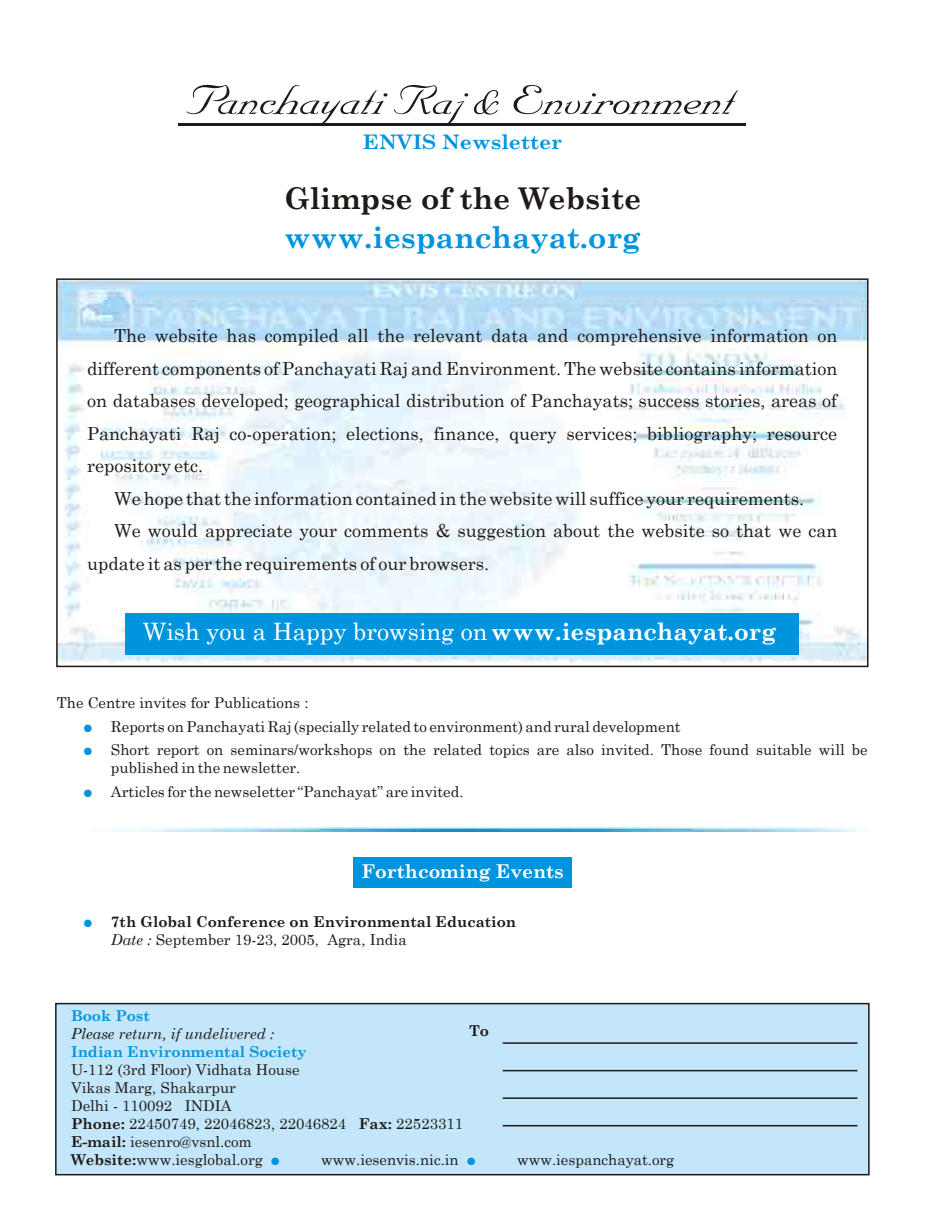
<style>
.page{position:relative;width:951px;height:1225px;background:#fff}
.page>*{position:absolute;margin:0;border:0;box-sizing:border-box;transform-origin:0 0}
.t1{font:49.5px "Nuptial BT";color:#1f1a17;scale:1.19 1}
.t2{font:700 30px "Century Schoolbook";color:#0094de}
.t3{font:700 30px "Century Schoolbook";color:#1f1a17}
.t4{font:24px "Century Schoolbook";color:#fff}
.t5{font:700 20.1px "Century Schoolbook";color:#0094de;scale:1.05 1}
.t6{font:700 19.05px "Century Schoolbook";color:#fff}
.t7{font:18px "Century Schoolbook";color:#1f1a17}
.t8{font:15px/18px "Century Schoolbook";color:#1f1a17}
.t9{font:700 15px/18px "Century Schoolbook";color:#1f1a17}
.t10{font:700 15px "Century Schoolbook";color:#0094de}
.t11{font:italic 15px "Century Schoolbook";color:#1f1a17}
.t12{font:10.5px "Zapf Dingbats";color:#0094de}
.s1{font-weight:700}
.s2{color:#0094de}
.s3{font-weight:400;font-style:italic}
.s4{font-weight:400}
</style>
<div class="page">
<img style="left:59px;top:281px;width:806px;height:382px">
<div style="left:56px;top:278px;width:812px;height:389px;border:2px solid #1f1a17"></div>
<hr style="left:179px;top:123px;width:566px;height:3px;background:#1f1a17">
<div style="left:55px;top:1003px;width:814px;height:172px;background:#c4e6fa;border:2px solid #1f1a17"></div>
<hr style="left:502px;top:1042px;width:355px;height:2px;background:#1f1a17">
<hr style="left:502px;top:1070px;width:355px;height:1px;background:#1f1a17">
<hr style="left:502px;top:1097px;width:355px;height:2px;background:#1f1a17">
<hr style="left:502px;top:1125px;width:355px;height:1px;background:#1f1a17">
<div style="left:125px;top:613px;width:673px;height:41px;background:#0094de"></div>
<div style="left:353px;top:857px;width:218px;height:31px;background:#0094de"></div>
<img style="left:116px;top:828px;width:739px;height:3px">
<h1 class="t1" style="left:189px;top:76px;width:460px">Panchayati Raj &amp; Environment</h1>
<p class="t5" style="left:363px;top:134px;width:191px">ENVIS Newsletter</p>
<h2 class="t3" style="left:284px;top:187px;width:358px">Glimpse of the Website</h2>
<h2 class="t2" style="left:284px;top:226px;width:358px">www.iespanchayat.org</h2>
<p class="t7" style="left:114px;top:329px;width:724px">The website has compiled all the relevant data and comprehensive information on</p>
<p class="t7" style="left:87px;top:361px;width:751px">different components of Panchayati Raj and Environment. The website contains information</p>
<p class="t7" style="left:87px;top:394px;width:751px">on databases developed; geographical distribution of Panchayats; success stories, areas of</p>
<p class="t7" style="left:87px;top:426px;width:751px">Panchayati Raj co-operation; elections, finance, query services; bibliography; resource</p>
<p class="t7" style="left:87px;top:459px;width:117px">repository etc.</p>
<p class="t7" style="left:114px;top:491px;width:691px">We hope that the information contained in the website will suffice your requirements.</p>
<p class="t7" style="left:114px;top:524px;width:724px">We would appreciate your comments &amp; suggestion about the website so that we can</p>
<p class="t7" style="left:87px;top:556px;width:403px">update it as per the requirements of our browsers.</p>
<h3 class="t4" style="left:143px;top:622px;width:634px">Wish you a Happy browsing on<span class="s1">www.iespanchayat.org</span></h3>
<p class="t8" style="left:111px;top:692px;width:758px;line-height:23.9px;text-indent:-54px">The Centre invites for Publications :<br>Reports on Panchayati Raj (specially related to environment) and rural development<br>Short report on seminars/workshops on the related topics are also invited. Those found suitable will be</p>
<p class="t8" style="left:111px;top:757px;width:354px;line-height:23.9px">published in the newsletter.<br>Articles for the newseletter “Panchayat” are invited.</p>
<p class="t12" style="left:84px;top:723px;width:9px">●</p>
<p class="t12" style="left:84px;top:747px;width:9px">●</p>
<p class="t12" style="left:84px;top:789px;width:9px">●</p>
<p class="t6" style="left:361px;top:864px;width:204px">Forthcoming Events</p>
<p class="t9" style="left:111px;top:913px;width:406px;text-indent:-27px"><span class="s2">●</span> 7th Global Conference on Environmental Education<br><span class="s3">Date :</span> <span class="s4">September 19-23, 2005, Agra, India</span></p>
<p class="t10" style="left:71px;top:1010px;width:80px">Book Post</p>
<p class="t10" style="left:71px;top:1046px;width:237px">Indian Environmental Society</p>
<p class="t9" style="left:469px;top:1023px;width:21px">To</p>
<p class="t11" style="left:71px;top:1028px;width:205px">Please return, if undelivered :</p>
<p class="t8" style="left:71px;top:1062px;width:393px">U-112 (3rd Floor) Vidhata House<br>Vikas Marg, Shakarpur<br>Delhi - 110092 INDIA<br><span class="s1">Phone:</span> 22450749, 22046823, 22046824 <span class="s1">Fax:</span> 22523311<br><span class="s1">E-mail:</span> iesenro@vsnl.com<br><span class="s1">Website:</span>www.iesglobal.org</p>
<p class="t8" style="left:321px;top:1152px;width:139px">www.iesenvis.nic.in</p>
<p class="t8" style="left:516px;top:1152px;width:159px">www.iespanchayat.org</p>
<p class="t12" style="left:271px;top:1156px;width:9px">●</p>
<p class="t12" style="left:467px;top:1156px;width:9px">●</p>
</div>
